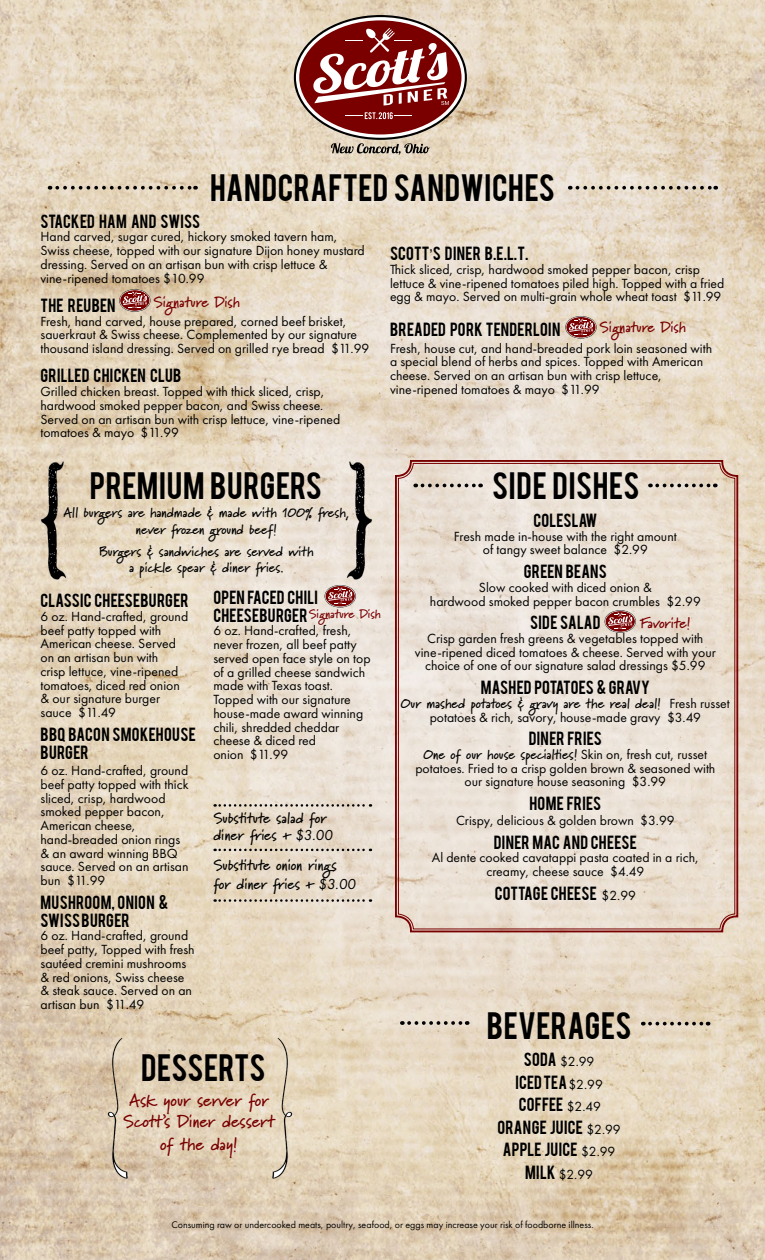
<style>
.page{position:relative;width:765px;height:1260px;background:#fff}
.page>*{position:absolute;margin:0;border:0;box-sizing:border-box;transform-origin:0 0}
.t1{font:30px "Bebas";letter-spacing:.02em;color:#000}
.t2{font:30px "Bebas";color:#000}
.t3{font:700 17.5px/21.8px "Marydale";color:#780000;text-align:center}
.t4{font:15px/18px "Bebas";letter-spacing:.02em;color:#000}
.t5{font:700 15px/17.5px "Marydale";color:#000}
.t6{font:15px "Bebas";color:#000}
.t7{font:700 15px "Marydale";letter-spacing:-.015em;color:#780000}
.t8{font:13.75px/13.8px "Futura PT";color:#000}
.t9{font:700 13.75px/16.2px "Marydale";color:#000;text-align:center}
.t10{font:700 12.5px "Marydale";letter-spacing:-.015em;color:#780000}
.t11{font:10px "Futura PT";color:#000}
.s1{font-family:"Arial"}
.s2{font-family:"Futura PT";font-weight:400}
.s3{font-family:"Futura PT";font-size:13.75px}
.s4{font-family:"Futura PT";font-weight:400;font-style:italic}
.s5{font-family:"Bebas";font-size:15px}
</style>
<div class="page">
<img style="left:0;top:0;width:765px;height:1260px">
<svg style="left:57px;top:186px;width:139px;height:4px"></svg>
<svg style="left:577px;top:186px;width:139px;height:4px"></svg>
<svg style="left:294px;top:15px;width:173px;height:140px"></svg>
<svg style="left:650px;top:1022px;width:59px;height:3px"></svg>
<svg style="left:409px;top:1021px;width:59px;height:4px"></svg>
<img style="left:36px;top:457px;width:38px;height:130px">
<img style="left:338px;top:457px;width:38px;height:130px">
<svg style="left:394px;top:459px;width:345px;height:474px;background:#e7d9ce"></svg>
<svg style="left:215px;top:804px;width:156px;height:3px"></svg>
<svg style="left:215px;top:849px;width:156px;height:2px"></svg>
<svg style="left:422px;top:484px;width:59px;height:3px"></svg>
<svg style="left:657px;top:484px;width:59px;height:3px"></svg>
<img style="left:101px;top:1032px;width:28px;height:148px">
<img style="left:270px;top:1032px;width:29px;height:148px">
<svg style="left:119px;top:289px;width:31px;height:23px"></svg>
<svg style="left:605px;top:610px;width:31px;height:23px"></svg>
<svg style="left:565px;top:316px;width:32px;height:23px"></svg>
<svg style="left:325px;top:585px;width:31px;height:22px"></svg>
<svg style="left:215px;top:899px;width:156px;height:3px"></svg>
<h1 class="t1" style="left:210px;top:166px;width:346px">HANDCRAFTED SANDWICHES</h1>
<p class="t4" style="left:41px;top:211px;width:161px">STACKED HAM AND SWISS</p>
<p class="t8" style="left:41px;top:230px;width:326px">Hand carved, sugar cured, hickory smoked tavern ham, Swiss cheese, topped with our signature Dijon honey mustard dressing. Served on an artisan bun with crisp lettuce &amp; vine-ripened tomatoes $10.99</p>
<p class="t4" style="left:41px;top:295px;width:77px">THE REUBEN</p>
<p class="t8" style="left:41px;top:314px;width:330px">Fresh, hand carved, house prepared, corned beef brisket, sauerkraut &amp; Swiss cheese. Complemented by our signature thousand island dressing. Served on grilled rye bread $11.99</p>
<p class="t4" style="left:41px;top:366px;width:142px">GRILLED CHICKEN CLUB</p>
<p class="t8" style="left:41px;top:385px;width:301px">Grilled chicken breast. Topped with thick sliced, crisp, hardwood smoked pepper bacon, and Swiss cheese.<br>Served on an artisan bun with crisp lettuce, vine-ripened tomatoes &amp; mayo $11.99</p>
<p class="t7" style="left:153px;top:293px;width:88px">Signature Dish</p>
<p class="t4" style="left:390px;top:244px;width:140px">SCOTT<span class="s1">’</span>S DINER B.E.L.T.</p>
<p class="t8" style="left:390px;top:262px;width:336px">Thick sliced, crisp, hardwood smoked pepper bacon, crisp lettuce &amp; vine-ripened tomatoes piled high. Topped with a fried egg &amp; mayo. Served on multi-grain whole wheat toast $11.99</p>
<p class="t4" style="left:390px;top:320px;width:172px">BREADED PORK TENDERLOIN</p>
<p class="t8" style="left:390px;top:341px;width:324px">Fresh, house cut, and hand-breaded pork loin seasoned with a special blend of herbs and spices. Topped with American cheese. Served on an artisan bun with crisp lettuce, vine-ripened tomatoes &amp; mayo $11.99</p>
<p class="t7" style="left:600px;top:318px;width:88px">Signature Dish</p>
<h1 class="t1" style="left:90px;top:464px;width:234px">PREMIUM BURGERS</h1>
<h1 class="t1" style="left:492px;top:463px;width:149px">SIDE DISHES</h1>
<p class="t9" style="left:64px;top:505px;width:287px">All burgers are handmade &amp; made with 100% fresh, never frozen ground beef!</p>
<p class="t9" style="left:99px;top:543px;width:216px">Burgers &amp; sandwiches are served with a pickle spear &amp; diner fries.</p>
<p class="t4" style="left:41px;top:590px;width:150px">CLASSIC CHEESEBURGER</p>
<p class="t8" style="left:41px;top:609px;width:149px">6 oz. Hand-crafted, ground beef patty topped with<br>American cheese. Served on an artisan bun with<br>crisp lettuce, vine-ripened tomatoes, diced red onion &amp; our signature burger sauce $11.49</p>
<p class="t4" style="left:41px;top:724px;width:157px">BBQ BACON SMOKEHOUSE<br>BURGER</p>
<p class="t8" style="left:41px;top:764px;width:150px">6 oz. Hand-crafted, ground beef patty topped with thick sliced, crisp, hardwood smoked pepper bacon,<br>American cheese, hand-breaded onion rings &amp; an award winning BBQ sauce. Served on an artisan bun $11.99</p>
<p class="t4" style="left:41px;top:892px;width:129px">MUSHROOM, ONION &amp;<br>SWISS BURGER</p>
<p class="t8" style="left:41px;top:929px;width:156px">6 oz. Hand-crafted, ground beef patty, Topped with fresh sautéed cremini mushrooms &amp; red onions, Swiss cheese &amp; steak sauce. Served on an artisan bun $11.49</p>
<p class="t6" style="left:533px;top:509px;width:66px">COLESLAW</p>
<p class="t8" style="left:454px;top:529px;width:224px;text-align:center">Fresh made in-house with the right amount of tangy sweet balance $2.99</p>
<p class="t4" style="left:524px;top:561px;width:85px">GREEN BEANS</p>
<p class="t8" style="left:430px;top:580px;width:272px;text-align:center">Slow cooked with diced onion &amp;<br>hardwood smoked pepper bacon crumbles $2.99</p>
<p class="t4" style="left:530px;top:613px;width:72px">SIDE SALAD</p>
<p class="t8" style="left:415px;top:631px;width:302px;text-align:center">Crisp garden fresh greens &amp; vegetables topped with vine-ripened diced tomatoes &amp; cheese. Served with your choice of one of our signature salad dressings $5.99</p>
<p class="t6" style="left:481px;top:676px;width:171px">MASHED POTATOES &amp; GRAVY</p>
<p class="t9" style="left:401px;top:695px;width:330px">Our mashed potatoes &amp; gravy are the real deal! <span class="s2">Fresh russet</span></p>
<p class="t4" style="left:213px;top:587px;width:106px">OPEN FACED CHILI<br>CHEESEBURGER</p>
<p class="t8" style="left:213px;top:624px;width:159px">6 oz. Hand-crafted, fresh, never frozen, all beef patty served open face style on top of a grilled cheese sandwich made with Texas toast.<br>Topped with our signature house-made award winning chili, shredded cheddar cheese &amp; diced red<br>onion $11.99</p>
<p class="t10" style="left:309px;top:607px;width:74px">Signature Dish</p>
<p class="t7" style="left:640px;top:614px;width:52px">Favorite!</p>
<p class="t8" style="left:430px;top:710px;width:273px">potatoes &amp; rich, savory, house-made gravy $3.49</p>
<p class="t4" style="left:529px;top:729px;width:75px">DINER FRIES</p>
<p class="t9" style="left:424px;top:746px;width:285px">One of our house specialties! <span class="s2">Skin on, fresh cut, russet</span></p>
<p class="t8" style="left:415px;top:761px;width:302px;text-align:center">potatoes. Fried to a crisp golden brown &amp; seasoned with our signature house seasoning $3.99</p>
<p class="t4" style="left:529px;top:793px;width:73px">HOME FRIES</p>
<p class="t8" style="left:456px;top:814px;width:220px">Crispy, delicious &amp; golden brown $3.99</p>
<p class="t4" style="left:494px;top:832px;width:145px">DINER MAC AND CHEESE</p>
<p class="t8" style="left:432px;top:851px;width:269px;text-align:center">Al dente cooked cavatappi pasta coated in a rich, creamy, cheese sauce $4.49</p>
<p class="t6" style="left:495px;top:882px;width:143px">COTTAGE CHEESE <span class="s3">$2.99</span></p>
<p class="t5" style="left:213px;top:809px;width:121px">Substitute salad for diner fries + <span class="s4">$3.00</span></p>
<p class="t5" style="left:213px;top:856px;width:144px;line-height:18.8px">Substitute onion rings for diner fries + <span class="s4">$3.00</span></p>
<h1 class="t1" style="left:487px;top:1004px;width:146px">BEVERAGES</h1>
<h1 class="t2" style="left:141px;top:1046px;width:126px">DESSERTS</h1>
<p class="t3" style="left:123px;top:1089px;width:153px">Ask your server for<br>Scott’s Diner dessert of the day!</p>
<p class="t8" style="left:524px;top:1055px;width:72px"><span class="s5">SODA</span> $2.99</p>
<p class="t4" style="left:497px;top:1070px;width:125px;line-height:22.5px;text-align:center">ICED TEA <span class="s3">$2.99<br></span>COFFEE <span class="s3">$2.49<br></span>ORANGE JUICE <span class="s3">$2.99<br></span>APPLE JUICE <span class="s3">$2.99</span></p>
<p class="t8" style="left:525px;top:1167px;width:69px"><span class="s5">MILK</span> $2.99</p>
<p class="t11" style="left:171px;top:1219px;width:424px">Consuming raw or undercooked meats, poultry, seafood, or eggs may increase your risk of foodborne illness.</p>
</div>
